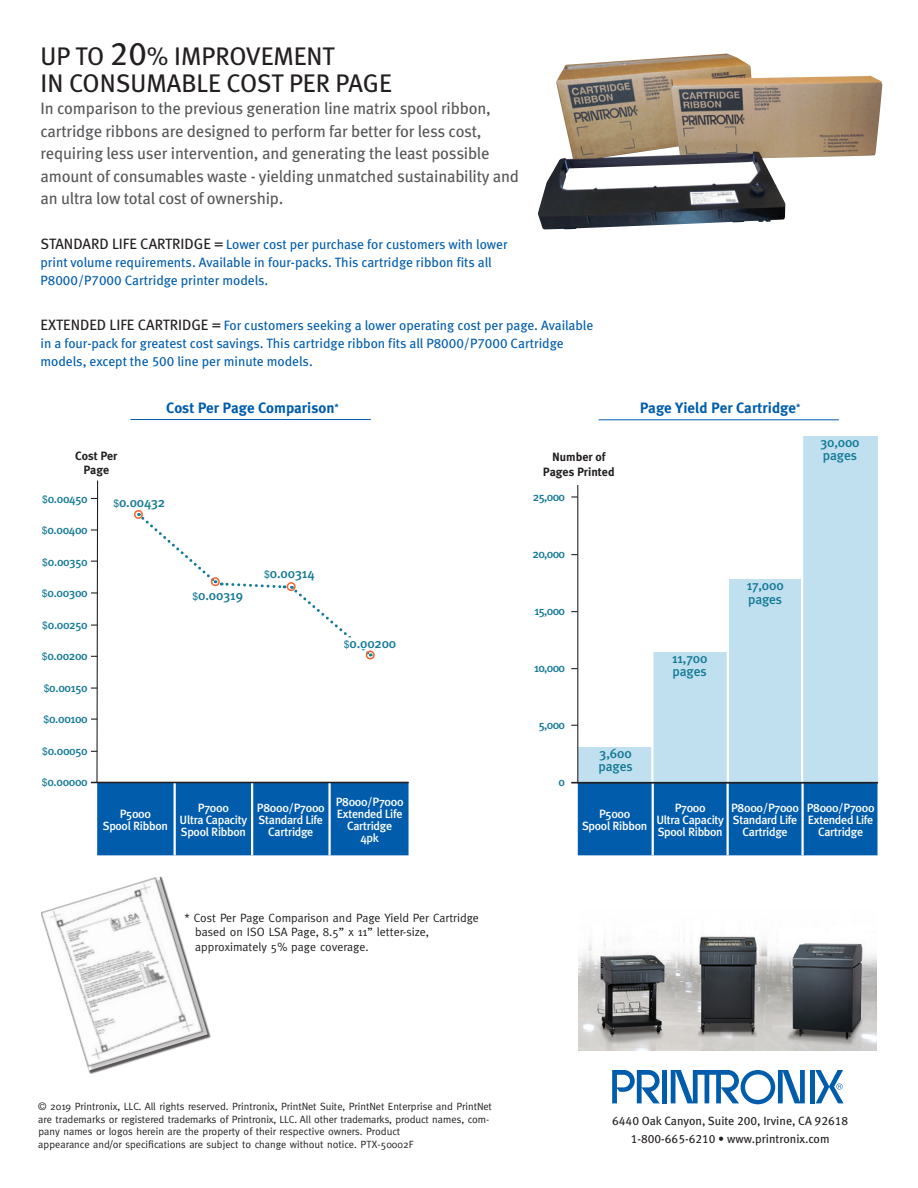
<style>
.page{position:relative;width:918px;height:1188px;background:#fff}
.page>*{position:absolute;margin:0;border:0;box-sizing:border-box;transform-origin:0 0}
.t1{font:25.5px/27px "Meta Book LF";color:#231f20}
.t2{font:16.5px/22.5px "Meta Book LF";letter-spacing:-.01em;color:#57585a}
.t3{font:700 15px "Meta Plus";color:#015dab}
.t4{font:13.5px/18px "Meta Book LF";color:#015dab}
.t5{font:500 13.5px/13.5px "Meta Plus";letter-spacing:-.01em;color:#157a97}
.t6{font:500 12px/12px "Meta Plus";letter-spacing:-.025em;color:#fff;text-align:center}
.t7{font:12px/14.4px "Meta";color:#231f20}
.t8{font:500 12px "Meta Plus";letter-spacing:-.025em;color:#157a97}
.t9{font:12px/18px "Meta Book LF";color:#231f20;text-align:center}
.t10{font:700 12px/14.4px "Meta Plus";color:#231f20;text-align:center}
.t11{font:10.5px/12.6px "Meta";color:#231f20}
.s1{font-size:33px}
.s2{font-size:15px;color:#231f20}
.s3{font-family:"Arial";font-weight:400;font-size:10.5px}
</style>
<div class="page">
<div style="left:97px;top:784px;width:312px;height:71px;background:#015dab"></div>
<hr style="left:174px;top:783px;width:2px;height:72px;background:#fff">
<hr style="left:251px;top:783px;width:2px;height:72px;background:#fff">
<hr style="left:328px;top:783px;width:3px;height:72px;background:#fff">
<div style="left:578px;top:783px;width:300px;height:72px;background:#015dab"></div>
<hr style="left:652px;top:783px;width:2px;height:72px;background:#fff">
<hr style="left:727px;top:783px;width:2px;height:72px;background:#fff">
<hr style="left:801px;top:783px;width:3px;height:72px;background:#fff">
<svg style="left:96px;top:480px;width:313px;height:304px"></svg>
<svg style="left:91px;top:529px;width:6px;height:2px"></svg>
<svg style="left:91px;top:592px;width:6px;height:2px"></svg>
<hr style="left:91px;top:782px;width:318px;height:1px;background:#231f20">
<svg style="left:139px;top:513px;width:146px;height:77px"></svg>
<div style="left:134px;top:510px;width:9px;height:9px;border:2px solid #f2642f;border-radius:50%"></div>
<div style="left:211px;top:577px;width:9px;height:9px;border:2px solid #f2642f;border-radius:50%"></div>
<div style="left:287px;top:582px;width:9px;height:9px;border:2px solid #f2642f;border-radius:50%"></div>
<div style="left:366px;top:651px;width:9px;height:8px;border:2px solid #f2642f;border-radius:50%"></div>
<svg style="left:291px;top:586px;width:115px;height:71px"></svg>
<img style="left:41px;top:876px;width:167px;height:194px">
<div style="left:662px;top:1070px;width:5px;height:33px;background:#015dab"></div>
<div style="left:810px;top:1070px;width:5px;height:33px;background:#015dab"></div>
<svg style="left:612px;top:1070px;width:48px;height:33px"></svg>
<svg style="left:671px;top:1070px;width:134px;height:34px"></svg>
<svg style="left:815px;top:1070px;width:29px;height:33px"></svg>
<img style="left:579px;top:936px;width:298px;height:114px">
<div style="left:802px;top:436px;width:76px;height:346px;background:#c0e0ef"></div>
<svg style="left:577px;top:484px;width:293px;height:300px"></svg>
<svg style="left:571px;top:496px;width:7px;height:2px"></svg>
<hr style="left:651px;top:535px;width:2px;height:248px;background:#fff">
<hr style="left:727px;top:535px;width:2px;height:248px;background:#fff">
<hr style="left:801px;top:430px;width:2px;height:352px;background:#fff">
<hr style="left:131px;top:419px;width:240px;height:1px;background:#015dab">
<hr style="left:599px;top:419px;width:240px;height:1px;background:#015dab">
<div style="left:181px;top:589px;width:74px;height:11px;background:#fff"></div>
<hr style="left:571px;top:782px;width:307px;height:1px;background:#231f20">
<img style="left:538px;top:53px;width:344px;height:177px">
<p class="t1" style="left:40px;top:42px;width:353px">UP TO <span class="s1">20</span>% IMPROVEMENT<br>IN CONSUMABLE COST PER PAGE</p>
<p class="t2" style="left:40px;top:97px;width:480px">In comparison to the previous generation line matrix spool ribbon, cartridge ribbons are designed to perform far better for less cost, requiring less user intervention, and generating the least possible amount of consumables waste - yielding unmatched sustainability and an ultra low total cost of ownership.</p>
<p class="t4" style="left:40px;top:235px;width:469px"><span class="s2">STANDARD LIFE CARTRIDGE =</span> Lower cost per purchase for customers with lower print volume requirements. Available in four-packs. This cartridge ribbon fits all<br>P8000/P7000 Cartridge printer models.</p>
<p class="t4" style="left:40px;top:316px;width:554px"><span class="s2">EXTENDED LIFE CARTRIDGE =</span> For customers seeking a lower operating cost per page. Available in a four-pack for greatest cost savings. This cartridge ribbon fits all P8000/P7000 Cartridge models, except the 500 line per minute models.</p>
<p class="t10" style="left:75px;top:448px;width:44px">Cost Per<br>Page</p>
<p class="t3" style="left:166px;top:399px;width:174px">Cost Per Page Comparison<sup>*</sup></p>
<p class="t3" style="left:640px;top:399px;width:162px">Page Yield Per Cartridge<sup>*</sup></p>
<p class="t10" style="left:543px;top:450px;width:73px">Number of<br>Pages Printed</p>
<p class="t8" style="left:42px;top:492px;width:47px"><span class="s3">$</span>0.00450</p>
<p class="t8" style="left:42px;top:523px;width:48px"><span class="s3">$</span>0.00400</p>
<p class="t8" style="left:42px;top:555px;width:47px"><span class="s3">$</span>0.00350</p>
<p class="t8" style="left:42px;top:586px;width:47px"><span class="s3">$</span>0.00300</p>
<p class="t8" style="left:42px;top:618px;width:47px"><span class="s3">$</span>0.00250</p>
<p class="t8" style="left:42px;top:649px;width:47px"><span class="s3">$</span>0.00200</p>
<p class="t8" style="left:44px;top:681px;width:46px"><span class="s3">$</span>0.00150</p>
<p class="t8" style="left:43px;top:712px;width:46px"><span class="s3">$</span>0.00100</p>
<p class="t8" style="left:42px;top:744px;width:47px"><span class="s3">$</span>0.00050</p>
<p class="t8" style="left:42px;top:775px;width:48px"><span class="s3">$</span>0.00000</p>
<p class="t5" style="left:113px;top:495px;width:53px"><span class="s3">$</span>0.00432</p>
<p class="t5" style="left:193px;top:588px;width:52px"><span class="s3">$</span>0.00319</p>
<p class="t5" style="left:264px;top:566px;width:52px"><span class="s3">$</span>0.00314</p>
<p class="t5" style="left:344px;top:636px;width:54px"><span class="s3">$</span>0.00200</p>
<p class="t8" style="left:533px;top:490px;width:34px">25,000</p>
<p class="t8" style="left:532px;top:547px;width:34px">20,000</p>
<p class="t8" style="left:534px;top:604px;width:32px">15,000</p>
<p class="t8" style="left:534px;top:661px;width:33px">10,000</p>
<p class="t8" style="left:539px;top:718px;width:28px">5,000</p>
<p class="t8" style="left:559px;top:775px;width:8px">0</p>
<p class="t5" style="left:599px;top:746px;width:36px">3,600 pages</p>
<p class="t5" style="left:672px;top:651px;width:37px">11,700 pages</p>
<p class="t5" style="left:747px;top:579px;width:38px">17,000 pages</p>
<p class="t5" style="left:820px;top:435px;width:41px">30,000 pages</p>
<p class="t6" style="left:103px;top:808px;width:67px">P5000<br>Spool Ribbon</p>
<p class="t6" style="left:180px;top:802px;width:69px">P7000<br>Ultra Capacity<br>Spool Ribbon</p>
<p class="t6" style="left:257px;top:802px;width:69px;text-align:left">P8000/P7000<br>Standard Life</p>
<p class="t6" style="left:268px;top:826px;width:47px">Cartridge</p>
<p class="t6" style="left:336px;top:796px;width:69px">P8000/P7000<br>Extended Life<br>Cartridge<br>4pk</p>
<p class="t7" style="left:195px;top:910px;width:285px;text-indent:-11px">* Cost Per Page Comparison and Page Yield Per Cartridge based on ISO LSA Page, 8.5” x 11” letter-size, approximately 5% page coverage.</p>
<p class="t11" style="left:38px;top:1100px;width:455px">© 2019 Printronix, LLC. All rights reserved. Printronix, PrintNet Suite, PrintNet Enterprise and PrintNet are trademarks or registered trademarks of Printronix, LLC. All other trademarks, product names, com&shy;pany names or logos herein are the property of their respective owners. Product<br>appearance and/or specifications are subject to change without notice. PTX-50002F</p>
<p class="t6" style="left:582px;top:808px;width:67px">P5000<br>Spool Ribbon</p>
<p class="t6" style="left:656px;top:802px;width:69px">P7000<br>Ultra Capacity<br>Spool Ribbon</p>
<p class="t6" style="left:731px;top:802px;width:69px;text-align:left">P8000/P7000<br>Standard Life</p>
<p class="t6" style="left:743px;top:826px;width:47px">Cartridge</p>
<p class="t6" style="left:807px;top:802px;width:69px;text-align:left">P8000/P7000<br>Extended Life</p>
<p class="t6" style="left:818px;top:826px;width:47px">Cartridge</p>
<p class="t9" style="left:612px;top:1112px;width:238px">6440 Oak Canyon, Suite 200, Irvine, CA 92618<br>1-800-665-6210 • www.printronix.com</p>
</div>
